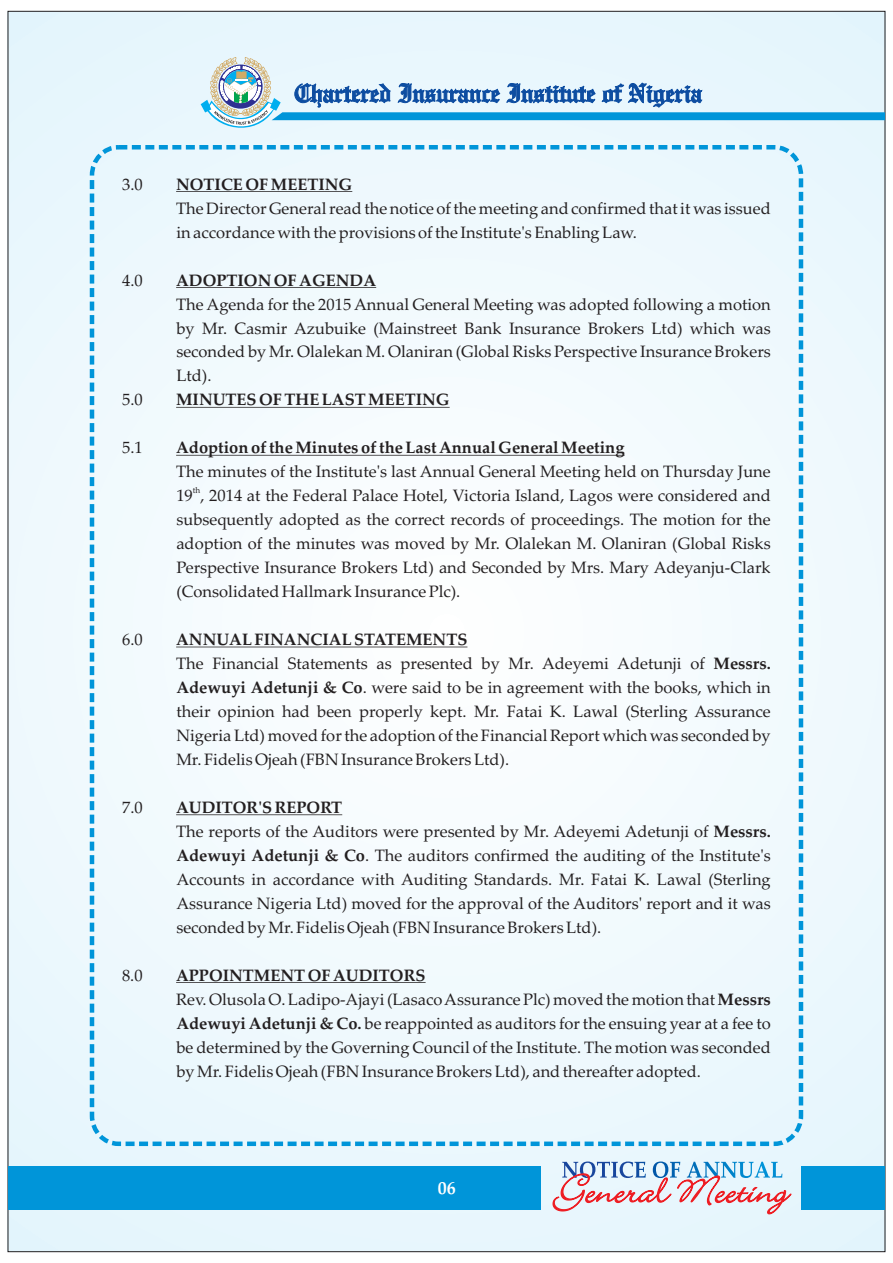
<style>
.page{position:relative;width:893px;height:1263px;background:#fff}
.page>*{position:absolute;margin:0;border:0;box-sizing:border-box;transform-origin:0 0}
.t1{font:700 18px "Palatino Linotype";color:#fff}
.t2{font:16.5px/24px "Palatino Linotype";color:#231f20}
.t3{font:700 16.5px "Palatino Linotype";color:#231f20}
.t4{font:8.25px "Palatino Linotype";color:#231f20}
.s1{font-weight:700}
</style>
<div class="page">
<div style="left:8px;top:11px;width:877px;height:1241px;background:#f0f9fd"></div>
<svg style="left:201px;top:57px;width:684px;height:79px"></svg>
<div style="left:8px;top:1166px;width:532px;height:43px;background:#0095d9"></div>
<svg style="left:562px;top:1161px;width:221px;height:17px"></svg>
<svg style="left:552px;top:1173px;width:119px;height:38px"></svg>
<svg style="left:677px;top:1175px;width:114px;height:39px"></svg>
<div style="left:802px;top:1166px;width:83px;height:43px;background:#0095d9"></div>
<div style="left:90px;top:145px;width:713px;height:1001px;border:4px dashed #0095d9;border-radius:27px"></div>
<hr style="left:176px;top:191px;width:176px;height:1px;background:#231f20">
<hr style="left:176px;top:287px;width:200px;height:1px;background:#231f20">
<hr style="left:176px;top:407px;width:274px;height:1px;background:#231f20">
<hr style="left:176px;top:455px;width:448px;height:1px;background:#231f20">
<hr style="left:176px;top:647px;width:291px;height:1px;background:#231f20">
<hr style="left:176px;top:814px;width:166px;height:1px;background:#231f20">
<hr style="left:176px;top:982px;width:250px;height:1px;background:#231f20">
<p class="t2" style="left:122px;top:174px;width:22px">3.0</p>
<p class="t3" style="left:176px;top:178px;width:178px">NOTICE OF MEETING</p>
<p class="t2" style="left:176px;top:198px;width:596px">The Director General read the notice of the meeting and confirmed that it was issued in accordance with the provisions of the Institute's Enabling Law.</p>
<p class="t2" style="left:122px;top:270px;width:22px">4.0</p>
<p class="t3" style="left:176px;top:273px;width:202px">ADOPTION OF AGENDA</p>
<p class="t2" style="left:176px;top:294px;width:596px;text-align:justify">The Agenda for the 2015 Annual General Meeting was adopted following a motion by Mr. Casmir Azubuike (Mainstreet Bank Insurance Brokers Ltd) which was seconded by Mr. Olalekan M. Olaniran (Global Risks Perspective Insurance Brokers Ltd).</p>
<p class="t2" style="left:122px;top:390px;width:22px">5.0</p>
<p class="t3" style="left:176px;top:393px;width:275px">MINUTES OF THE LAST MEETING</p>
<p class="t2" style="left:122px;top:438px;width:22px">5.1</p>
<p class="t3" style="left:176px;top:441px;width:450px">Adoption of the Minutes of the Last Annual General Meeting</p>
<p class="t2" style="left:176px;top:462px;width:596px">The minutes of the Institute's last Annual General Meeting held on Thursday June</p>
<p class="t4" style="left:193px;top:487px;width:9px">th</p>
<p class="t2" style="left:176px;top:486px;width:596px;text-align:justify">19 , 2014 at the Federal Palace Hotel, Victoria Island, Lagos were considered and subsequently adopted as the correct records of proceedings. The motion for the adoption of the minutes was moved by Mr. Olalekan M. Olaniran (Global Risks Perspective Insurance Brokers Ltd) and Seconded by Mrs. Mary Adeyanju-Clark (Consolidated Hallmark Insurance Plc).</p>
<p class="t2" style="left:122px;top:629px;width:22px">6.0</p>
<p class="t2" style="left:176px;top:629px;width:596px"><span class="s1">ANNUAL FINANCIAL STATEMENTS<br></span>The Financial Statements as presented by Mr. Adeyemi Adetunji of <span class="s1">Messrs.<br>Adewuyi Adetunji &amp; Co</span>. were said to be in agreement with the books, which in their opinion had been properly kept. Mr. Fatai K. Lawal (Sterling Assurance Nigeria Ltd) moved for the adoption of the Financial Report which was seconded by Mr. Fidelis Ojeah (FBN Insurance Brokers Ltd).</p>
<p class="t2" style="left:122px;top:797px;width:22px">7.0</p>
<p class="t2" style="left:176px;top:797px;width:596px"><span class="s1">AUDITOR'S REPORT<br></span>The reports of the Auditors were presented by Mr. Adeyemi Adetunji of <span class="s1">Messrs.<br>Adewuyi Adetunji &amp; Co</span>. The auditors confirmed the auditing of the Institute's Accounts in accordance with Auditing Standards. Mr. Fatai K. Lawal (Sterling Assurance Nigeria Ltd) moved for the approval of the Auditors' report and it was seconded by Mr. Fidelis Ojeah (FBN Insurance Brokers Ltd).</p>
<p class="t2" style="left:122px;top:965px;width:22px">8.0</p>
<p class="t2" style="left:176px;top:965px;width:596px"><span class="s1">APPOINTMENT OF AUDITORS<br></span>Rev. Olusola O. Ladipo-Ajayi (Lasaco Assurance Plc) moved the motion that <span class="s1">Messrs Adewuyi Adetunji &amp; Co.</span> be reappointed as auditors for the ensuing year at a fee to be determined by the Governing Council of the Institute. The motion was seconded by Mr. Fidelis Ojeah (FBN Insurance Brokers Ltd), and thereafter adopted.</p>
<p class="t1" style="left:438px;top:1180px;width:19px">06</p>
</div>
